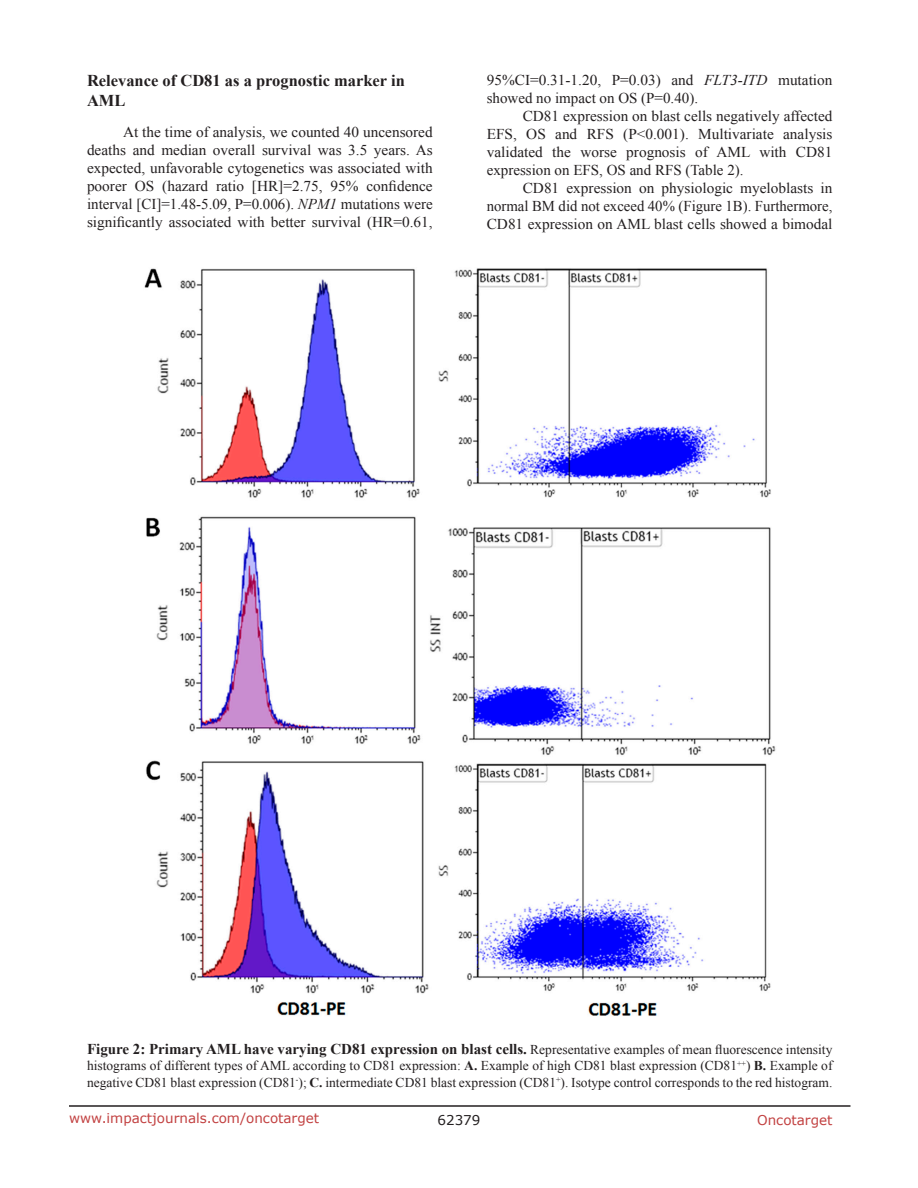
<style>
.page{position:relative;width:918px;height:1188px;background:#fff}
.page>*{position:absolute;margin:0;border:0;box-sizing:border-box;transform-origin:0 0}
.SubHeading{font:700 16.5px/19.8px "Times New Roman";color:#231f20}
.BodyText{font:15px/18px "Times New Roman";color:#231f20;text-align:justify}
.figuretext{font:700 15px "Times New Roman";color:#231f20}
.figuretext-2{font:13.5px/16.2px "Times New Roman";color:#231f20}
.t1{font:13.5px "Verdana";color:#c24141}
.t2{font:13.5px "Verdana";color:#231f20}
.s1{font-style:italic}
.s2{font-weight:400;font-size:13.5px}
.s3{font-weight:700}
</style>
<div class="page">
<hr style="left:69px;top:1105px;width:781px;height:2px;background:#231f20">
<img style="left:144px;top:268px;width:632px;height:748px">
<p class="SubHeading" style="left:87px;top:70px;width:319px">Relevance of CD81 as a prognostic marker in<br>AML</p>
<p class="BodyText" style="left:87px;top:123px;width:347px;text-indent:36px">At the time of analysis, we counted 40 uncensored deaths and median overall survival was 3.5 years. As expected, unfavorable cytogenetics was associated with poorer OS (hazard ratio [HR]=2.75, 95% confidence interval [CI]=1.48-5.09, P=0.006). <span class="s1">NPM1</span> mutations were significantly associated with better survival (HR=0.61,</p>
<p class="BodyText" style="left:487px;top:71px;width:347px">95%CI=0.31-1.20, P=0.03) and <span class="s1">FLT3-ITD</span> mutation showed no impact on OS (P=0.40).</p>
<p class="BodyText" style="left:487px;top:107px;width:347px;text-indent:36px">CD81 expression on blast cells negatively affected EFS, OS and RFS (P&lt;0.001). Multivariate analysis validated the worse prognosis of AML with CD81 expression on EFS, OS and RFS (Table 2).</p>
<p class="BodyText" style="left:487px;top:179px;width:347px;text-indent:36px">CD81 expression on physiologic myeloblasts in normal BM did not exceed 40% (Figure 1B). Furthermore, CD81 expression on AML blast cells showed a bimodal</p>
<p class="figuretext" style="left:87px;top:1039px;width:747px">Figure 2: Primary AML have varying CD81 expression on blast cells. <span class="s2">Representative examples of mean fluorescence intensity</span></p>
<p class="figuretext-2" style="left:87px;top:1058px;width:747px">histograms of different types of AML according to CD81 expression: <span class="s3">A.</span> Example of high CD81 blast expression (CD81<sup>++</sup>) <span class="s3">B.</span> Example of negative CD81 blast expression (CD81<sup>-</sup>); <span class="s3">C.</span> intermediate CD81 blast expression (CD81<sup>+</sup>). Isotype control corresponds to the red histogram.</p>
<p class="t1" style="left:69px;top:1109px;width:252px">www.impactjournals.com/oncotarget</p>
<p class="t2" style="left:438px;top:1111px;width:44px">62379</p>
<p class="t1" style="left:757px;top:1111px;width:77px">Oncotarget</p>
</div>
